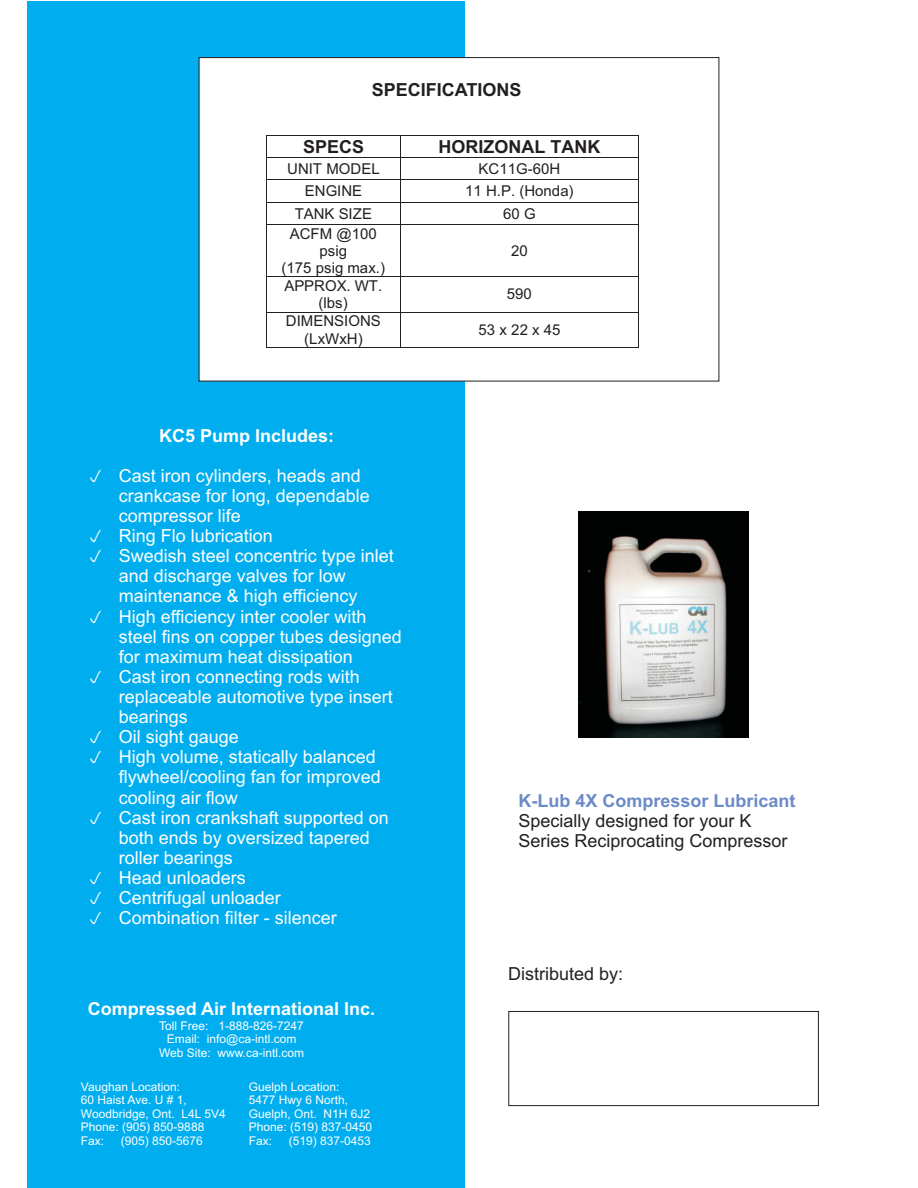
<style>
.page{position:relative;width:918px;height:1188px;background:#fff}
.page>*{position:absolute;margin:0;border:0;box-sizing:border-box;transform-origin:0 0}
.t1{font:18px/20.1px "Arial";color:#fff}
.t2{font:18px/20.1px "Arial";color:#231f20}
.t3{font:700 18px "Arial";color:#fff}
.t4{font:700 18px "Arial";color:#231f20}
.t5{font:700 18px "Arial";color:#6c8bc6}
.t6{font:15px/17.1px "Arial";color:#231f20;text-align:center}
.t7{font:12px/13.4px "Arial";color:#fff}
</style>
<div class="page">
<div style="left:27px;top:1px;width:438px;height:1186px;background:#00aeef"></div>
<div style="left:509px;top:1011px;width:310px;height:95px;border:1px solid #231f20"></div>
<div style="left:199px;top:57px;width:520px;height:324px;background:#fff"></div>
<hr style="left:267px;top:135px;width:133px;height:1px;background:#231f20">
<hr style="left:401px;top:135px;width:237px;height:1px;background:#231f20">
<hr style="left:267px;top:157px;width:133px;height:1px;background:#231f20">
<hr style="left:401px;top:157px;width:237px;height:1px;background:#231f20">
<hr style="left:267px;top:180px;width:133px;height:1px;background:#231f20">
<hr style="left:401px;top:180px;width:237px;height:1px;background:#231f20">
<hr style="left:267px;top:202px;width:133px;height:1px;background:#231f20">
<hr style="left:401px;top:202px;width:237px;height:1px;background:#231f20">
<svg style="left:266px;top:135px;width:1px;height:90px"></svg>
<hr style="left:267px;top:225px;width:133px;height:1px;background:#231f20">
<svg style="left:400px;top:135px;width:1px;height:90px"></svg>
<hr style="left:401px;top:225px;width:237px;height:1px;background:#231f20">
<svg style="left:638px;top:135px;width:1px;height:90px"></svg>
<hr style="left:266px;top:225px;width:1px;height:52px;background:#231f20">
<hr style="left:400px;top:225px;width:1px;height:52px;background:#231f20">
<hr style="left:638px;top:225px;width:1px;height:52px;background:#231f20">
<hr style="left:267px;top:277px;width:133px;height:1px;background:#231f20">
<hr style="left:401px;top:277px;width:237px;height:1px;background:#231f20">
<hr style="left:266px;top:277px;width:1px;height:35px;background:#231f20">
<hr style="left:400px;top:277px;width:1px;height:35px;background:#231f20">
<hr style="left:638px;top:277px;width:1px;height:35px;background:#231f20">
<hr style="left:267px;top:312px;width:133px;height:1px;background:#231f20">
<hr style="left:401px;top:312px;width:237px;height:1px;background:#231f20">
<hr style="left:266px;top:313px;width:1px;height:34px;background:#231f20">
<hr style="left:267px;top:347px;width:133px;height:1px;background:#231f20">
<hr style="left:400px;top:313px;width:1px;height:34px;background:#231f20">
<hr style="left:401px;top:347px;width:237px;height:1px;background:#231f20">
<hr style="left:638px;top:313px;width:1px;height:34px;background:#231f20">
<img style="left:579px;top:511px;width:170px;height:227px">
<p class="t4" style="left:372px;top:83px;width:151px">SPECIFICATIONS</p>
<p class="t4" style="left:303px;top:140px;width:62px">SPECS</p>
<p class="t4" style="left:439px;top:140px;width:163px">HORIZONAL TANK</p>
<p class="t6" style="left:287px;top:161px;width:94px">UNIT MODEL</p>
<p class="t6" style="left:479px;top:161px;width:83px">KC11G-60H</p>
<p class="t6" style="left:305px;top:183px;width:59px">ENGINE</p>
<p class="t6" style="left:465px;top:183px;width:110px">11 H.P. (Honda)</p>
<p class="t6" style="left:295px;top:206px;width:79px">TANK SIZE</p>
<p class="t6" style="left:503px;top:206px;width:34px">60 G</p>
<p class="t6" style="left:281px;top:226px;width:105px">ACFM @100 psig<br>(175 psig max.)</p>
<p class="t6" style="left:511px;top:243px;width:18px">20</p>
<p class="t6" style="left:284px;top:278px;width:99px">APPROX. WT. (lbs)</p>
<p class="t6" style="left:507px;top:287px;width:26px">590</p>
<p class="t6" style="left:286px;top:314px;width:96px">DIMENSIONS (LxWxH)</p>
<p class="t6" style="left:479px;top:322px;width:83px">53 x 22 x 45</p>
<p class="t3" style="left:159px;top:429px;width:177px">KC5 Pump Includes:</p>
<p class="t1" style="left:119px;top:467px;width:285px">Cast iron cylinders, heads and crankcase for long, dependable compressor life<br>Ring Flo lubrication<br>Swedish steel concentric type inlet and discharge valves for low maintenance &amp; high efficiency<br>High efficiency inter cooler with steel fins on copper tubes designed for maximum heat dissipation<br>Cast iron connecting rods with replaceable automotive type insert bearings<br>Oil sight gauge<br>High volume, statically balanced flywheel/cooling fan for improved cooling air flow<br>Cast iron crankshaft supported on both ends by oversized tapered roller bearings<br>Head unloaders<br>Centrifugal unloader<br>Combination filter - silencer</p>
<p class="t3" style="left:88px;top:1002px;width:289px">Compressed Air International Inc.</p>
<p class="t7" style="left:159px;top:1020px;width:147px;text-align:center">Toll Free: 1-888-826-7247<br>Email: info@ca-intl.com<br>Web Site: www.ca-intl.com</p>
<p class="t7" style="left:81px;top:1081px;width:146px">Vaughan Location:<br>60 Haist Ave. U # 1,<br>Woodbridge, Ont. L4L 5V4<br>Phone: (905) 850-9888<br>Fax:</p>
<p class="t7" style="left:249px;top:1081px;width:125px">Guelph Location:<br>5477 Hwy 6 North,<br>Guelph, Ont. N1H 6J2<br>Phone: (519) 837-0450<br>Fax:</p>
<p class="t7" style="left:289px;top:1135px;width:84px">(519) 837-0453</p>
<p class="t7" style="left:121px;top:1135px;width:84px">(905) 850-5676</p>
<p class="t5" style="left:518px;top:794px;width:279px">K-Lub 4X Compressor Lubricant</p>
<p class="t2" style="left:518px;top:812px;width:271px">Specially designed for your K<br>Series Reciprocating Compressor</p>
<p class="t2" style="left:508px;top:966px;width:117px">Distributed by:</p>
</div>
